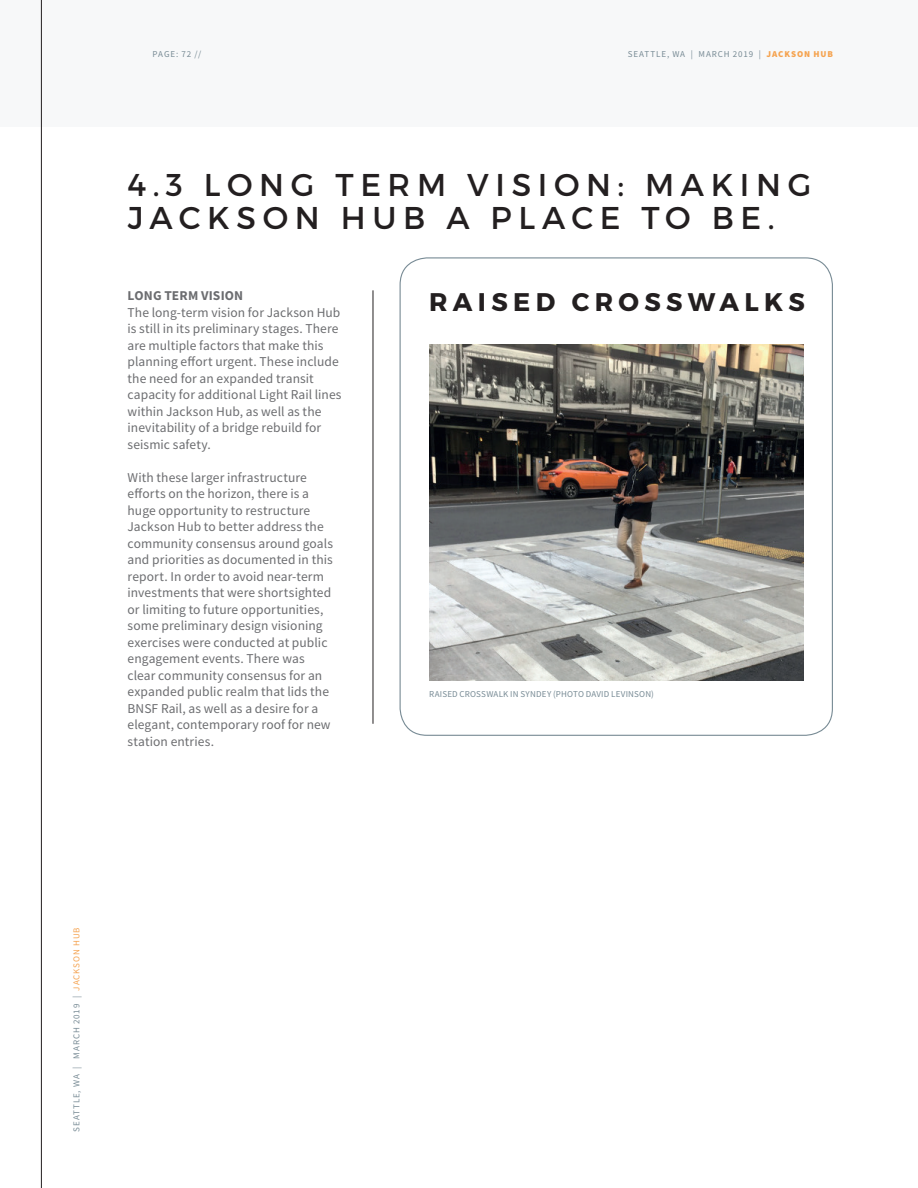
<style>
.page{position:relative;width:918px;height:1188px;background:#fff}
.page>*{position:absolute;margin:0;border:0;box-sizing:border-box;transform-origin:0 0}
.t1{font:31.5px/33px "Montserrat";letter-spacing:.21em;color:#231f20}
.t2{font:700 25.5px "Montserrat";letter-spacing:.21em;color:#231f20}
.t3{font:13.5px/16.5px "Source Sans Pro";letter-spacing:.005em;color:#6c6d70}
.t4{font:700 13.5px "Source Sans Pro";letter-spacing:.015em;color:#6c6d70}
.t5{font:9px "Source Sans Pro";letter-spacing:.095em;color:#788b95}
.t6{font:9px "Source Sans Pro";letter-spacing:.02em;color:#788b95}
.t7{font:9px "Source Sans Pro";letter-spacing:.065em;color:#788b95}
.s1{font-weight:900;color:#f5a350}
.s2{color:#f5a350}
</style>
<div class="page">
<hr style="left:373px;top:290px;width:1px;height:434px;background:#231f20">
<div style="left:0;top:0;width:918px;height:126px;background:#f7f8f9"></div>
<hr style="left:41px;top:0;width:1px;height:1188px;background:#231f20">
<img style="left:429px;top:344px;width:375px;height:336px">
<p class="t7" style="left:153px;top:48px;width:50px">PAGE: 72 //</p>
<p class="t5" style="left:628px;top:48px;width:207px">SEATTLE, WA | MARCH 2019 | <span class="s1">JACKSON HUB</span></p>
<h1 class="t1" style="left:128px;top:168px;width:685px">4.3 LONG TERM VISION: MAKING<br>JACKSON HUB A PLACE TO BE.</h1>
<p class="t4" style="left:128px;top:287px;width:117px">LONG TERM VISION</p>
<p class="t3" style="left:128px;top:304px;width:216px">The long-term vision for Jackson Hub is still in its preliminary stages. There are multiple factors that make this planning effort urgent. These include the need for an expanded transit capacity for additional Light Rail lines within Jackson Hub, as well as the inevitability of a bridge rebuild for seismic safety.</p>
<p class="t3" style="left:128px;top:469px;width:207px">With these larger infrastructure efforts on the horizon, there is a huge opportunity to restructure Jackson Hub to better address the community consensus around goals and priorities as documented in this report. In order to avoid near-term investments that were shortsighted or limiting to future opportunities, some preliminary design visioning exercises were conducted at public engagement events. There was clear community consensus for an expanded public realm that lids the BNSF Rail, as well as a desire for a elegant, contemporary roof for new station entries.</p>
<h2 class="t2" style="left:429px;top:286px;width:377px">RAISED CROSSWALKS</h2>
<p class="t6" style="left:429px;top:689px;width:227px">RAISED CROSSWALK IN SYNDEY (PHOTO DAVID LEVINSON)</p>
<p class="t5" style="left:71px;top:1132px;width:206px;rotate:-90deg">SEATTLE, WA | MARCH 2019 | <span class="s2">JACKSON HUB</span></p>
</div>
